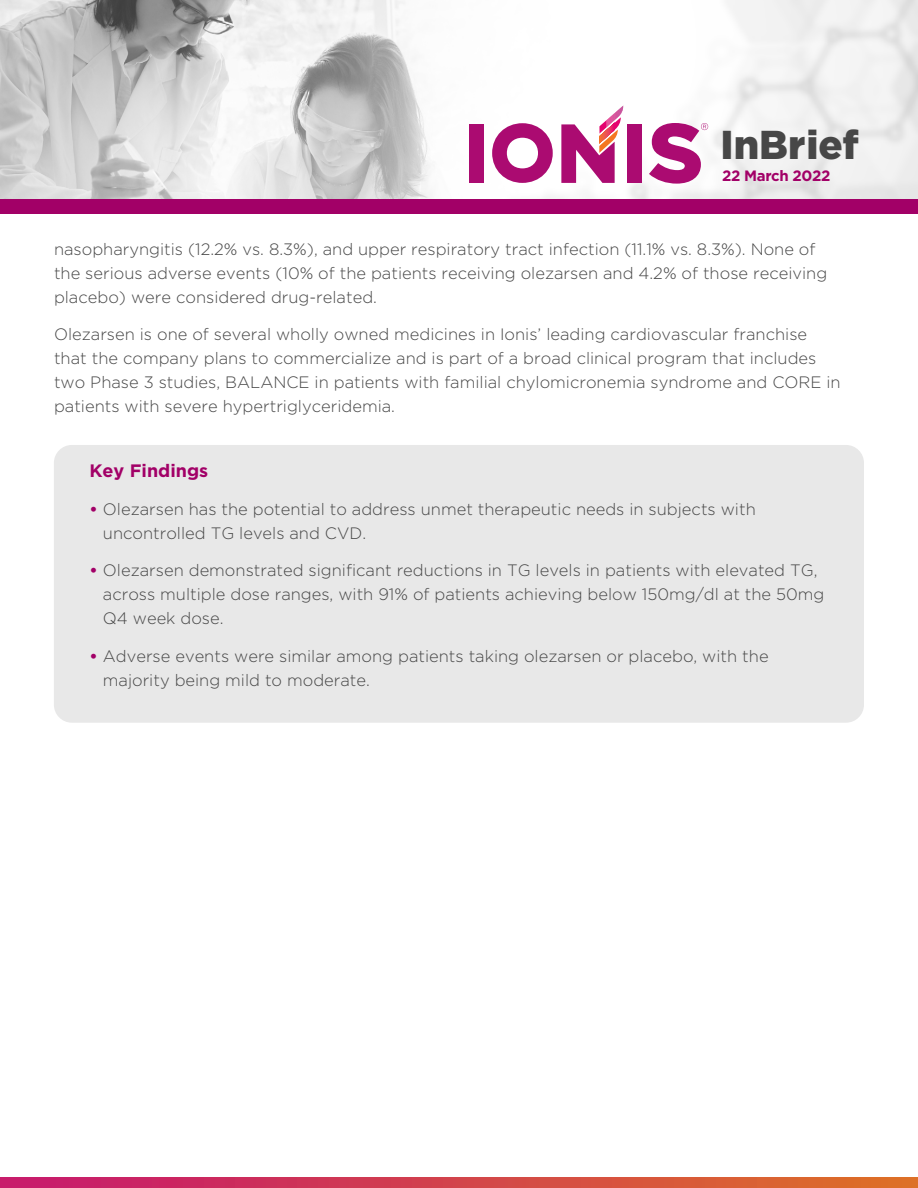
<style>
.page{position:relative;width:918px;height:1188px;background:#fff}
.page>*{position:absolute;margin:0;border:0;box-sizing:border-box;transform-origin:0 0}
.t1{font:900 40.35px "Gotham";color:#474747}
.bold_1{font:700 18px "Gotham";color:#a20067}
.main{font:300 16.5px/24px "Gotham";color:#474747}
.main-2{font:700 15px "Gotham";letter-spacing:-.025em;color:#a20067}
.s1{font-weight:700;color:#a20067}
</style>
<div class="page">
<div style="left:54px;top:445px;width:810px;height:278px;background:#e8e8e8;border-radius:18px"></div>
<svg style="left:0;top:1177px;width:918px;height:11px;background:#d2434a"></svg>
<img style="left:0;top:0;width:918px;height:199px">
<div style="left:0;top:199px;width:918px;height:15px;background:#a20067"></div>
<div style="left:469px;top:124px;width:14px;height:59px;background:#ab0b71"></div>
<svg style="left:492px;top:123px;width:61px;height:60px"></svg>
<svg style="left:561px;top:105px;width:63px;height:78px"></svg>
<div style="left:627px;top:124px;width:14px;height:59px;background:#ab0b71"></div>
<svg style="left:649px;top:123px;width:59px;height:61px"></svg>
<h1 class="t1" style="left:721px;top:122px;width:140px">InBrief</h1>
<p class="main-2" style="left:722px;top:167px;width:110px">22 March 2022</p>
<p class="main" style="left:54px;top:237px;width:775px">nasopharyngitis (12.2% vs. 8.3%), and upper respiratory tract infection (11.1% vs. 8.3%). None of the serious adverse events (10% of the patients receiving olezarsen and 4.2% of those receiving placebo) were considered drug-related.</p>
<p class="main" style="left:54px;top:322px;width:788px">Olezarsen is one of several wholly owned medicines in Ionis’ leading cardiovascular franchise that the company plans to commercialize and is part of a broad clinical program that includes two Phase 3 studies, BALANCE in patients with familial chylomicronemia syndrome and CORE in patients with severe hypertriglyceridemia.</p>
<p class="bold_1" style="left:89px;top:461px;width:120px">Key Findings</p>
<p class="main" style="left:103px;top:497px;width:654px;text-indent:-14px"><span class="s1">•</span> Olezarsen has the potential to address unmet therapeutic needs in subjects with uncontrolled TG levels and CVD.</p>
<p class="main" style="left:103px;top:558px;width:723px;text-indent:-14px"><span class="s1">•</span> Olezarsen demonstrated significant reductions in TG levels in patients with elevated TG, across multiple dose ranges, with 91% of patients achieving below 150mg/dl at the 50mg<br>Q4 week dose.</p>
<p class="main" style="left:103px;top:644px;width:667px;text-indent:-14px"><span class="s1">•</span> Adverse events were similar among patients taking olezarsen or placebo, with the majority being mild to moderate.</p>
</div>
